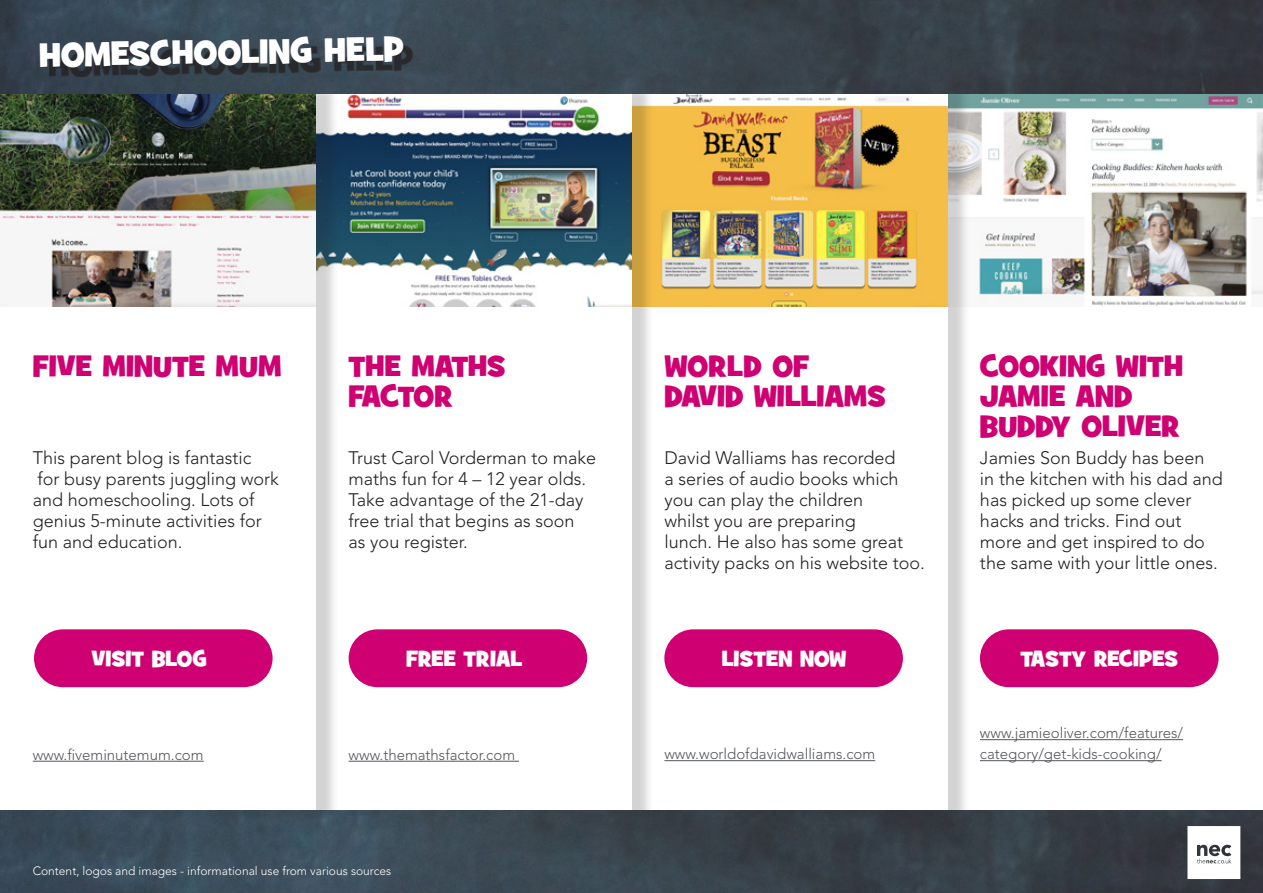
<style>
.page{position:relative;width:1263px;height:893px;background:#fff}
.page>*{position:absolute;margin:0;border:0;box-sizing:border-box;transform-origin:0 0}
.t1{font:34.35px "Grilled Cheese BTN";color:#fff}
.t2{font:30px/30px "Grilled Cheese BTN";color:#cf0072}
.t3{font:22.35px "Grilled Cheese BTN";color:#fff}
.t4{font:300 18px/21px "Avenir LT Pro";color:#231f20}
.t5{font:300 15px/21px "Avenir LT Pro";color:#54555a}
.t6{font:300 12px "Avenir LT Pro";color:#fff}
</style>
<div class="page">
<hr style="left:980px;top:739px;width:203px;height:1px;background:#54555a">
<hr style="left:980px;top:760px;width:182px;height:1px;background:#54555a">
<img style="left:970px;top:94px;width:293px;height:212px">
<div style="left:638px;top:83px;width:332px;height:740px;background:#231f20;opacity:.2"></div>
<svg style="left:655px;top:94px;width:292px;height:716px"></svg>
<hr style="left:664px;top:760px;width:211px;height:1px;background:#54555a">
<div style="left:322px;top:83px;width:333px;height:740px;background:#231f20;opacity:.2"></div>
<svg style="left:339px;top:94px;width:293px;height:716px"></svg>
<hr style="left:349px;top:761px;width:170px;height:1px;background:#54555a">
<div style="left:7px;top:83px;width:332px;height:740px;background:#231f20;opacity:.2"></div>
<div style="left:0;top:91px;width:316px;height:724px;background:#fff"></div>
<hr style="left:33px;top:761px;width:171px;height:1px;background:#54555a">
<img style="left:0;top:94px;width:316px;height:213px">
<img style="left:0;top:810px;width:1263px;height:83px">
<svg style="left:1187px;top:826px;width:53px;height:53px"></svg>
<img style="left:0;top:0;width:1263px;height:94px">
<div style="left:49px;top:45px;width:363px;height:32px;background:#231f20;opacity:.75"></div>
<div style="left:34px;top:629px;width:239px;height:58px;background:#cf0072;border-radius:29px"></div>
<div style="left:349px;top:629px;width:238px;height:58px;background:#cf0072;border-radius:29px"></div>
<div style="left:664px;top:629px;width:239px;height:58px;background:#cf0072;border-radius:29px"></div>
<div style="left:980px;top:629px;width:238px;height:58px;background:#cf0072;border-radius:29px"></div>
<p class="t1" style="left:39px;top:33px;width:366px;rotate:-1deg">HOMESCHOOLING HELP</p>
<p class="t2" style="left:33px;top:352px;width:250px">FIVE MINUTE MUM</p>
<p class="t4" style="left:33px;top:448px;width:248px">This parent blog is fantastic<br>for busy parents juggling work and homeschooling. Lots of genius 5-minute activities for fun and education.</p>
<p class="t2" style="left:349px;top:352px;width:159px">THE MATHS<br>FACTOR</p>
<p class="t4" style="left:349px;top:448px;width:249px">Trust Carol Vorderman to make maths fun for 4 – 12 year olds.<br>Take advantage of the 21-day free trial that begins as soon<br>as you register.</p>
<p class="t2" style="left:664px;top:352px;width:223px">WORLD OF<br>DAVID WILLIAMS</p>
<p class="t4" style="left:664px;top:448px;width:262px">David Walliams has recorded<br>a series of audio books which you can play the children<br>whilst you are preparing<br>lunch. He also has some great activity packs on his website too.</p>
<p class="t2" style="left:980px;top:352px;width:204px">COOKING WITH<br>JAMIE AND<br>BUDDY OLIVER</p>
<p class="t4" style="left:980px;top:448px;width:244px">Jamies Son Buddy has been in the kitchen with his dad and has picked up some clever hacks and tricks. Find out more and get inspired to do the same with your little ones.</p>
<p class="t3" style="left:91px;top:644px;width:117px">VISIT BLOG</p>
<p class="t3" style="left:406px;top:644px;width:118px">FREE TRIAL</p>
<p class="t3" style="left:722px;top:644px;width:126px">LISTEN NOW</p>
<p class="t3" style="left:1020px;top:644px;width:159px">TASTY RECIPES</p>
<p class="t5" style="left:33px;top:744px;width:172px">www.fiveminutemum.com</p>
<p class="t5" style="left:349px;top:744px;width:168px">www.themathsfactor.com</p>
<p class="t6" style="left:33px;top:864px;width:360px">Content, logos and images - informational use from various sources</p>
<p class="t5" style="left:664px;top:743px;width:212px">www.worldofdavidwalliams.com</p>
<p class="t5" style="left:980px;top:722px;width:205px">www.jamieoliver.com/features/ category/get-kids-cooking/</p>
</div>
